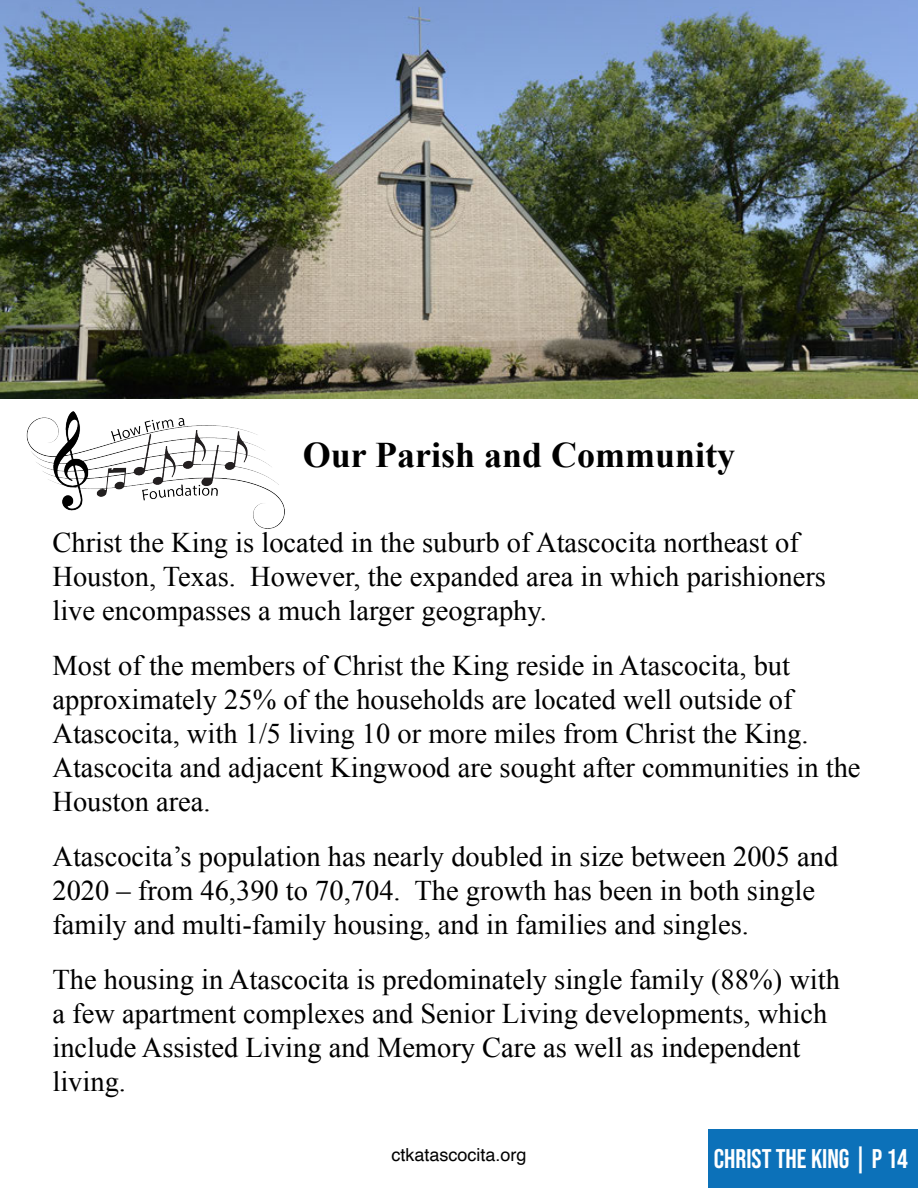
<style>
.page{position:relative;width:918px;height:1188px;background:#fff}
.page>*{position:absolute;margin:0;border:0;box-sizing:border-box;transform-origin:0 0}
.t1{font:700 36px "Times New Roman";color:#000}
.t2{font:28.5px/34.2px "Times New Roman";color:#000}
.t3{font:27px "Bebas Neue";color:#fff}
.t4{font:18px "Helvetica";color:#000}
</style>
<div class="page">
<div style="left:708px;top:1129px;width:210px;height:59px;background:#0c71b9"></div>
<img style="left:0;top:0;width:918px;height:398px">
<img style="left:26px;top:411px;width:258px;height:118px">
<p class="t1" style="left:303px;top:430px;width:434px">Our Parish and Community</p>
<p class="t2" style="left:52px;top:525px;width:775px">Christ the King is located in the suburb of Atascocita northeast of<br>Houston, Texas. However, the expanded area in which parishioners live encompasses a much larger geography.</p>
<p class="t2" style="left:52px;top:647px;width:810px">Most of the members of Christ the King reside in Atascocita, but approximately 25% of the households are located well outside of Atascocita, with 1/5 living 10 or more miles from Christ the King.<br>Atascocita and adjacent Kingwood are sought after communities in the Houston area.</p>
<p class="t2" style="left:52px;top:839px;width:787px">Atascocita’s population has nearly doubled in size between 2005 and<br>2020 – from 46,390 to 70,704. The growth has been in both single family and multi-family housing, and in families and singles.</p>
<p class="t2" style="left:52px;top:962px;width:789px">The housing in Atascocita is predominately single family (88%) with a few apartment complexes and Senior Living developments, which include Assisted Living and Memory Care as well as independent living.</p>
<p class="t4" style="left:391px;top:1141px;width:137px">ctkatascocita.org</p>
<p class="t3" style="left:714px;top:1143px;width:196px">CHRIST THE KING | P 14</p>
</div>
